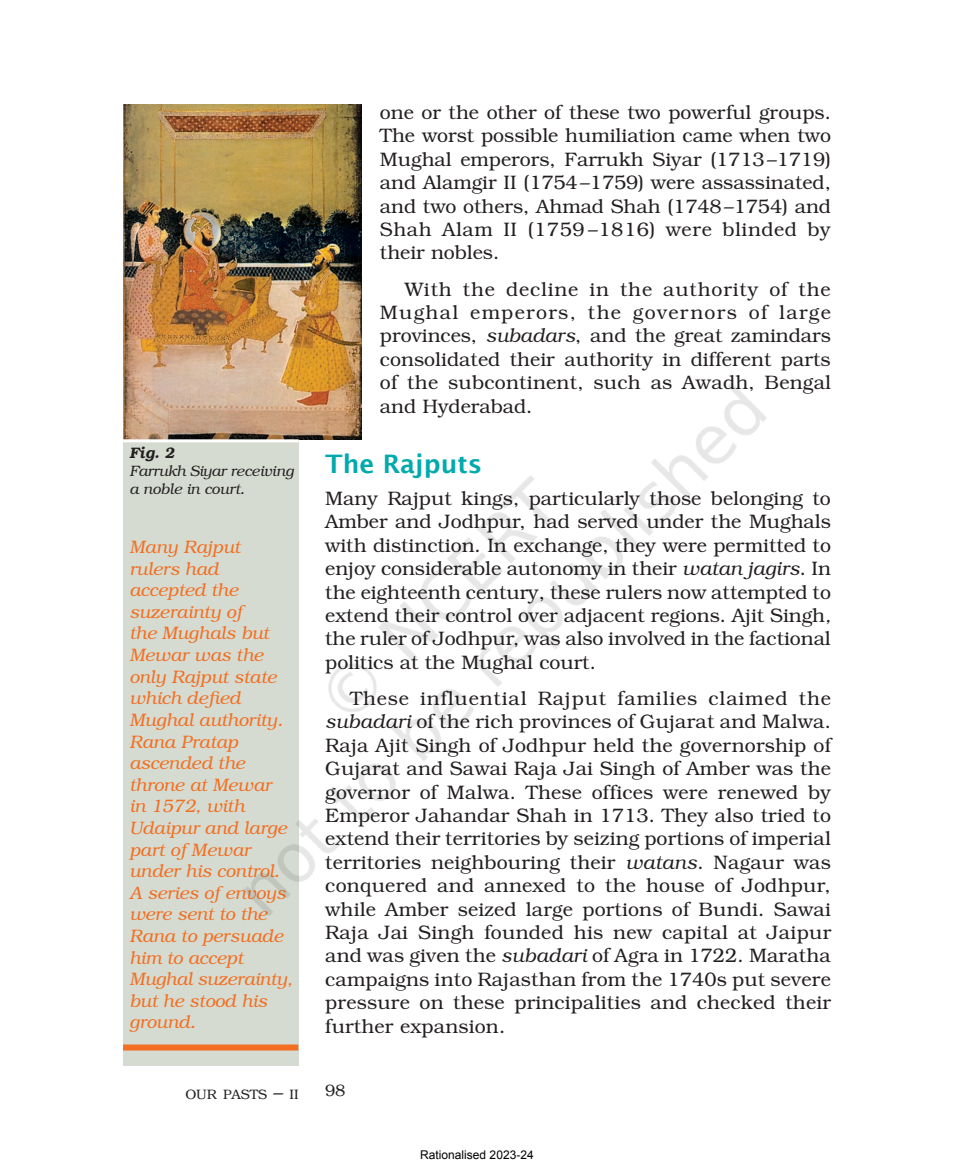
<style>
.page{position:relative;width:954px;height:1170px;background:#fff}
.page>*{position:absolute;margin:0;border:0;box-sizing:border-box;transform-origin:0 0}
.t1{font:600 25.5px "Lucida Sans";color:#00aaad}
.t2{font:300 19.5px/23.4px "Bookman";letter-spacing:.01em;color:#231f20;text-align:justify}
.t3{font:italic 300 18px/21.6px "Bookman";color:#f36e21}
.t4{font:300 16.5px "Bookman";color:#231f20}
.t5{font:italic 300 15px/18px "Bookman";color:#231f20}
.t6{font:italic 600 15px "Bookman";color:#231f20}
.t7{font:300 13.65px "Bookman";color:#231f20}
.t8{font:12px "Arial";color:#000}
.s1{font-style:italic}
.s2{font-size:19.5px}
</style>
<div class="page">
<img style="left:123px;top:104px;width:239px;height:962px">
<img style="left:151px;top:314px;width:616px;height:632px">
<p class="t6" style="left:129px;top:444px;width:47px">Fig. 2</p>
<p class="t5" style="left:129px;top:462px;width:166px">Farrukh Siyar receiving a noble in court.</p>
<p class="t3" style="left:129px;top:536px;width:165px">Many Rajput rulers had accepted the suzerainty of<br>the Mughals but<br>Mewar was the only Rajput state which defied<br>Mughal authority.<br>Rana Pratap ascended the throne at Mewar in 1572, with<br>Udaipur and large part of Mewar under his control.<br>A series of envoys were sent to the<br>Rana to persuade him to accept<br>Mughal suzerainty, but he stood his ground.</p>
<p class="t2" style="left:380px;top:101px;width:453px">one or the other of these two powerful groups.<br>The worst possible humiliation came when two Mughal emperors, Farrukh Siyar (1713–1719) and Alamgir II (1754–1759) were assassinated, and two others, Ahmad Shah (1748–1754) and Shah Alam II (1759 –1816) were blinded by their nobles.</p>
<p class="t2" style="left:380px;top:277px;width:453px;text-indent:25px">With the decline in the authority of the Mughal emperors, the governors of large provinces, <span class="s1">subadars</span>, and the great zamindars consolidated their authority in different parts of the subcontinent, such as Awadh, Bengal and Hyderabad.</p>
<h1 class="t1" style="left:325px;top:449px;width:158px">The Rajputs</h1>
<p class="t2" style="left:325px;top:486px;width:507px">Many Rajput kings, particularly those belonging to Amber and Jodhpur, had served under the Mughals with distinction. In exchange, they were permitted to enjoy considerable autonomy in their <span class="s1">watan jagirs</span>. In the eighteenth century, these rulers now attempted to extend their control over adjacent regions. Ajit Singh<span class="s1">, </span>the ruler of Jodhpur, was also involved in the factional politics at the Mughal court.</p>
<p class="t2" style="left:325px;top:686px;width:508px;text-indent:25px">These influential Rajput families claimed the <span class="s1">subadari</span> of the rich provinces of Gujarat and Malwa.<br>Raja Ajit Singh of Jodhpur held the governorship of Gujarat and Sawai Raja Jai Singh of Amber was the governor of Malwa. These offices were renewed by Emperor Jahandar Shah in 1713. They also tried to extend their territories by seizing portions of imperial territories neighbouring their <span class="s1">watans</span>. Nagaur was conquered and annexed to the house of Jodhpur, while Amber seized large portions of Bundi. Sawai Raja Jai Singh founded his new capital at Jaipur and was given the <span class="s1">subadari</span> of Agra in 1722. Maratha campaigns into Rajasthan from the 1740s put severe pressure on these principalities and checked their further expansion.</p>
<p class="t7" style="left:185px;top:1086px;width:115px">OUR PASTS <span class="s2">–</span> II</p>
<p class="t4" style="left:325px;top:1081px;width:22px">98</p>
<p class="t8" style="left:420px;top:1146px;width:115px">Rationalised 2023-24</p>
</div>
